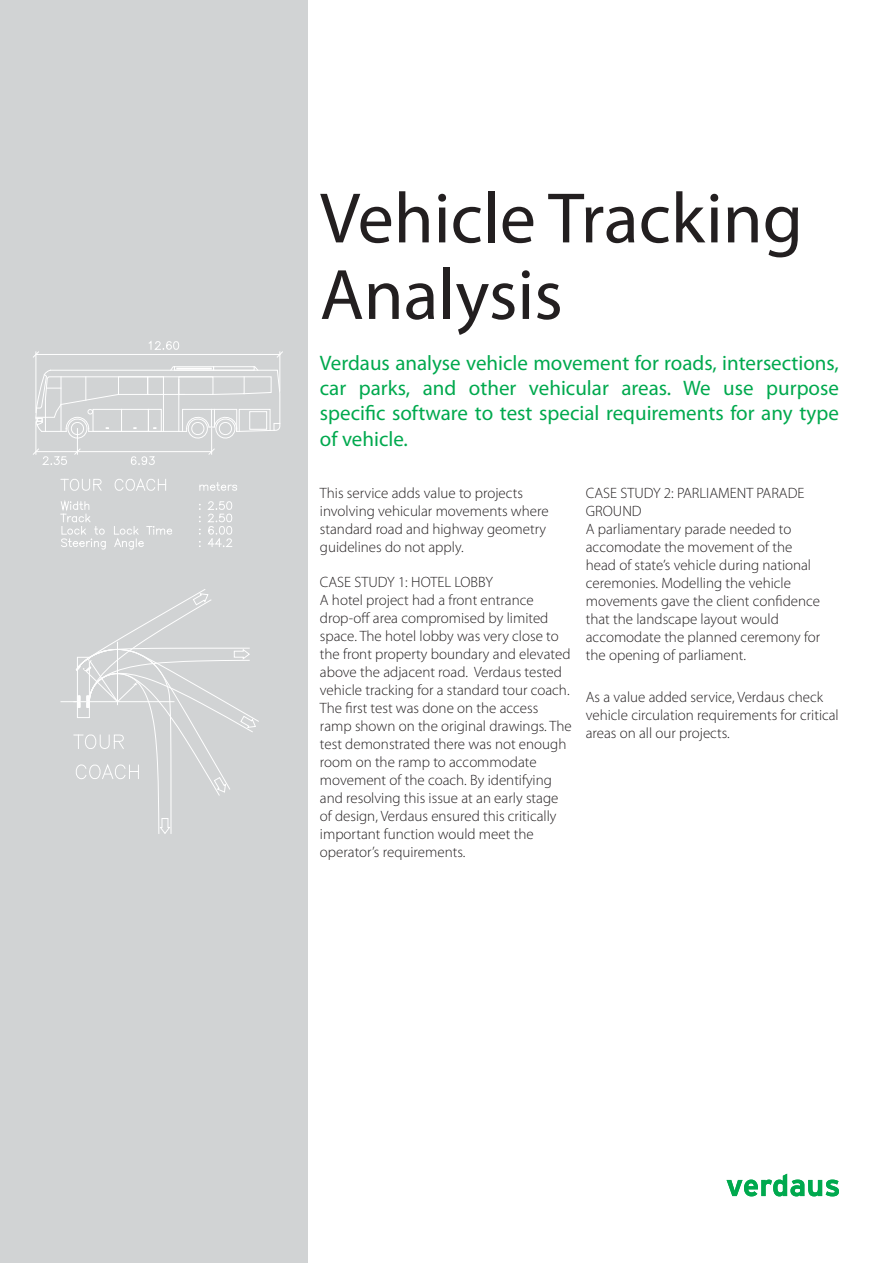
<style>
.page{position:relative;width:893px;height:1263px;background:#fff}
.page>*{position:absolute;margin:0;border:0;box-sizing:border-box;transform-origin:0 0}
.Heading_01{font:72px/76.5px "Myriad Pro";color:#231f20}
.first_paragraph{font:21px/25.2px "Myriad Pro";color:#00a94e;text-align:justify}
.body{font:300 15px/18px "Myriad Pro";color:#231f20}
</style>
<div class="page">
<div style="left:0;top:0;width:307px;height:1263px;background:#d1d3d4"></div>
<svg style="left:199px;top:482px;width:38px;height:9px"></svg>
<svg style="left:61px;top:478px;width:41px;height:13px"></svg>
<svg style="left:114px;top:478px;width:52px;height:13px"></svg>
<svg style="left:60px;top:500px;width:46px;height:50px"></svg>
<svg style="left:114px;top:526px;width:58px;height:24px"></svg>
<svg style="left:207px;top:501px;width:25px;height:46px"></svg>
<hr style="left:36px;top:352px;width:1px;height:60px;background:#fff">
<hr style="left:36px;top:354px;width:244px;height:1px;background:#fff">
<svg style="left:33px;top:351px;width:6px;height:7px"></svg>
<svg style="left:149px;top:341px;width:30px;height:9px"></svg>
<svg style="left:277px;top:351px;width:5px;height:7px"></svg>
<hr style="left:279px;top:352px;width:1px;height:39px;background:#fff">
<svg style="left:33px;top:366px;width:248px;height:99px"></svg>
<hr style="left:61px;top:701px;width:113px;height:1px;background:#fff">
<svg style="left:74px;top:589px;width:185px;height:245px"></svg>
<svg style="left:727px;top:1174px;width:112px;height:22px"></svg>
<p class="Heading_01" style="left:320px;top:179px;width:485px">Vehicle Tracking<br>Analysis</p>
<p class="first_paragraph" style="left:320px;top:350px;width:521px">Verdaus analyse vehicle movement for roads, intersections, car parks, and other vehicular areas. We use purpose specific software to test special requirements for any type of vehicle.</p>
<p class="body" style="left:320px;top:483px;width:230px">This service adds value to projects involving vehicular movements where standard road and highway geometry guidelines do not apply.</p>
<p class="body" style="left:320px;top:573px;width:253px">CASE STUDY 1: HOTEL LOBBY<br>A hotel project had a front entrance drop-off area compromised by limited space. The hotel lobby was very close to the front property boundary and elevated above the adjacent road. Verdaus tested vehicle tracking for a standard tour coach.<br>The first test was done on the access ramp shown on the original drawings. The test demonstrated there was not enough room on the ramp to accommodate movement of the coach. By identifying and resolving this issue at an early stage of design, Verdaus ensured this critically important function would meet the operator’s requirements.</p>
<p class="body" style="left:586px;top:483px;width:236px">CASE STUDY 2: PARLIAMENT PARADE<br>GROUND<br>A parliamentary parade needed to accomodate the movement of the head of state’s vehicle during national ceremonies. Modelling the vehicle movements gave the client confidence that the landscape layout would accomodate the planned ceremony for the opening of parliament.</p>
<p class="body" style="left:586px;top:687px;width:254px">As a value added service, Verdaus check vehicle circulation requirements for critical areas on all our projects.</p>
</div>
